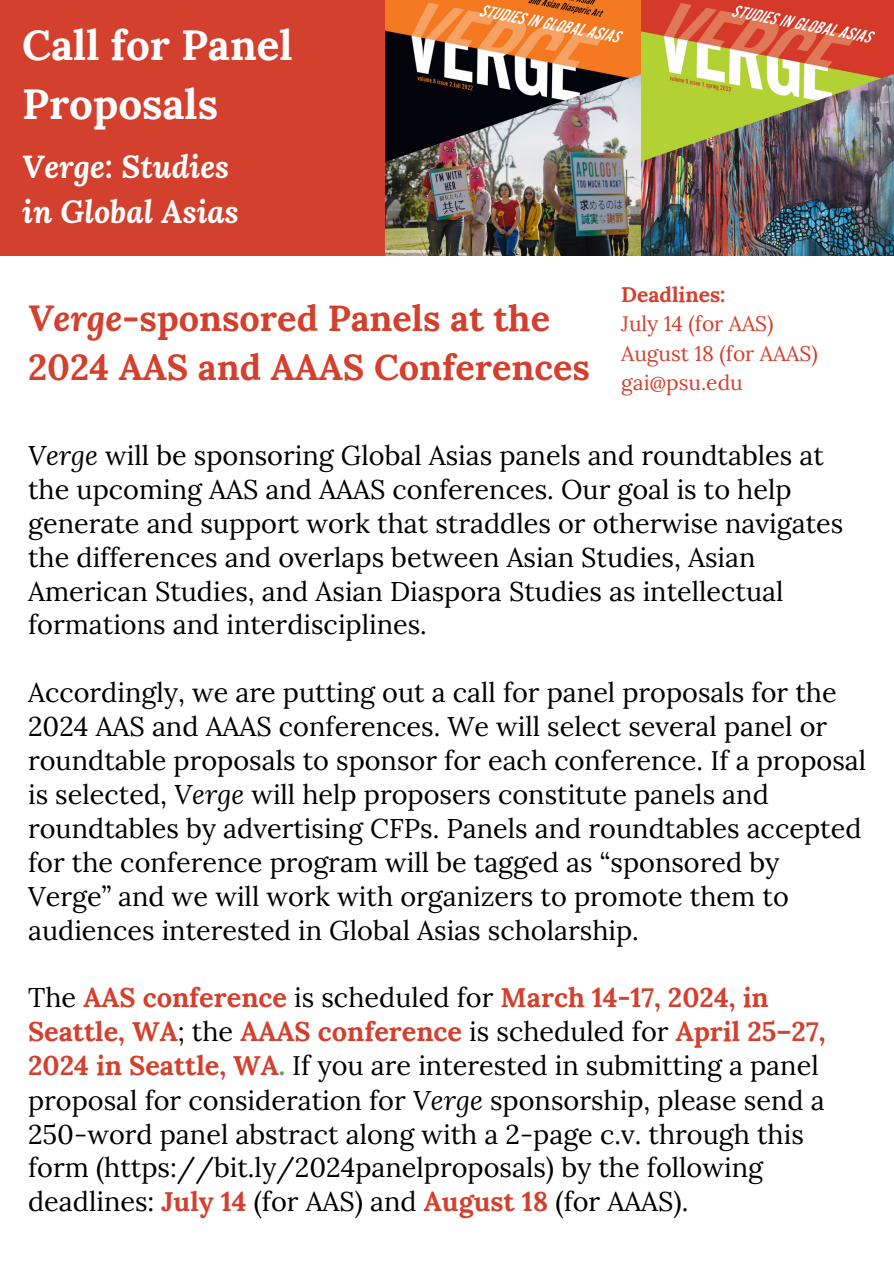
<style>
.page{position:relative;width:894px;height:1264px;background:#fff}
.page>*{position:absolute;margin:0;border:0;box-sizing:border-box;transform-origin:0 0}
.t1{font:700 42px/58.5px "Lora";color:#fff}
.t2{font:700 36px/49.5px "Lora";color:#d3402d}
.t3{font:italic 700 31.5px/45px "Lora";color:#fff}
.t4{font:27px/33.9px "Lora";color:#000}
.t5{font:21px "Lora";color:#d3402d}
.t6{font:700 21px "Lora";color:#d3402d}
.s1{font-style:italic}
.s2{font-weight:700;color:#d3402d}
.s3{font-weight:700;color:#65a25d}
</style>
<div class="page">
<div style="left:0;top:0;width:410px;height:255px;background:#d3402d"></div>
<img style="left:385px;top:0;width:508px;height:255px">
<p class="t1" style="left:22px;top:16px;width:272px">Call for Panel<br>Proposals</p>
<p class="t3" style="left:22px;top:143px;width:218px">Verge: Studies in Global Asias</p>
<p class="t2" style="left:28px;top:293px;width:563px"><span class="s1">Verge</span>-sponsored Panels at the<br>2024 AAS and AAAS Conferences</p>
<p class="t6" style="left:621px;top:281px;width:106px">Deadlines:</p>
<p class="t5" style="left:621px;top:310px;width:154px">July 14 (for AAS)</p>
<p class="t5" style="left:621px;top:339px;width:198px">August 18 (for AAAS)</p>
<p class="t5" style="left:621px;top:369px;width:123px">gai@psu.edu</p>
<p class="t4" style="left:28px;top:438px;width:816px"><span class="s1">Verge</span> will be sponsoring Global Asias panels and roundtables at the upcoming AAS and AAAS conferences. Our goal is to help generate and support work that straddles or otherwise navigates the differences and overlaps between Asian Studies, Asian American Studies, and Asian Diaspora Studies as intellectual formations and interdisciplines.</p>
<p class="t4" style="left:28px;top:675px;width:839px">Accordingly, we are putting out a call for panel proposals for the 2024 AAS and AAAS conferences. We will select several panel or roundtable proposals to sponsor for each conference. If a proposal is selected, <span class="s1">Verge</span> will help proposers constitute panels and roundtables by advertising CFPs. Panels and roundtables accepted for the conference program will be tagged as “sponsored by Verge” and we will work with organizers to promote them to audiences interested in Global Asias scholarship.</p>
<p class="t4" style="left:28px;top:980px;width:798px">The <span class="s2">AAS conference</span> is scheduled for <span class="s2">March 14-17, 2024, in Seattle, WA</span>; the <span class="s2">AAAS conference</span> is scheduled for <span class="s2">April 25–27, 2024 in Seattle, WA</span><span class="s3">.</span> If you are interested in submitting a panel proposal for consideration for <span class="s1">Verge</span> sponsorship, please send a 250-word panel abstract along with a 2-page c.v. through this form (https://bit.ly/2024panelproposals) by the following deadlines: <span class="s2">July 14</span> (for AAS) and <span class="s2">August 18</span> (for AAAS).</p>
</div>
